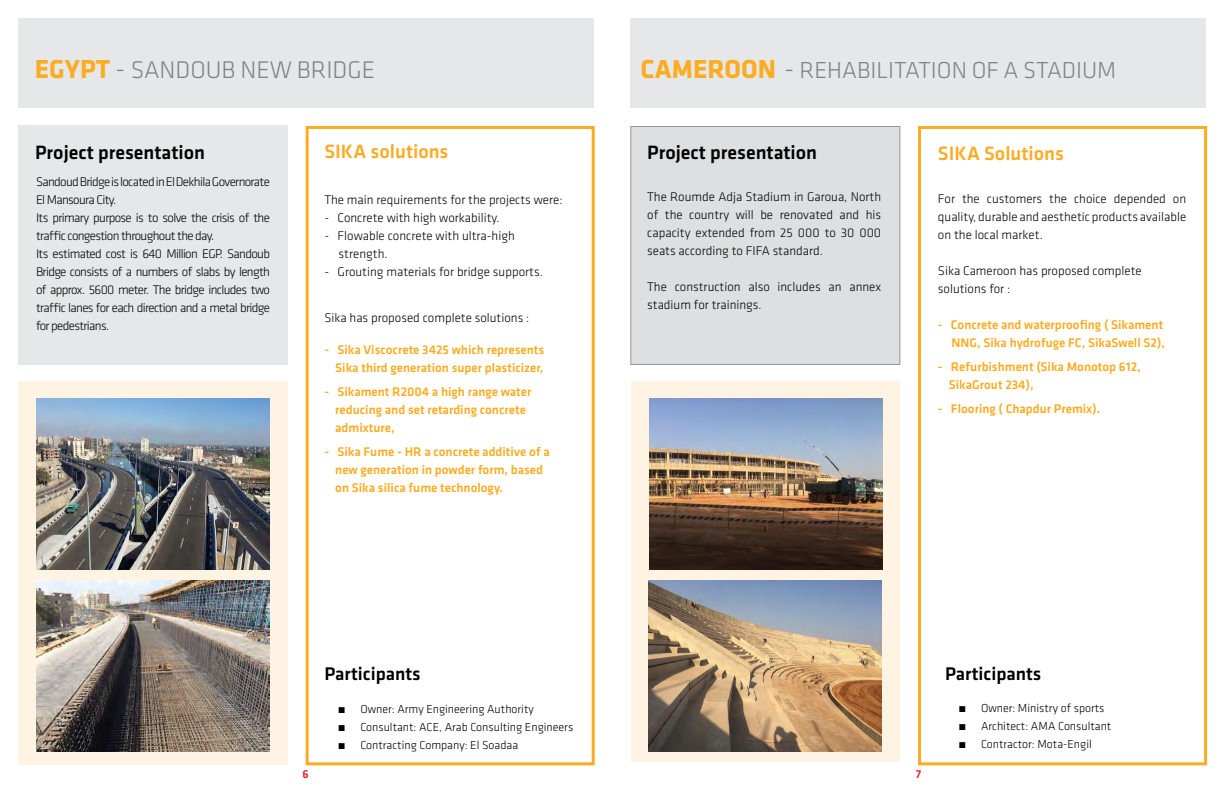
<style>
.page{position:relative;width:1224px;height:792px;background:#fff}
.page>*{position:absolute;margin:0;border:0;box-sizing:border-box;transform-origin:0 0}
.t1{font:300 25px "Klavika";color:#808285}
.t2{font:300 24px "Klavika";color:#808285}
.t3{font:500 20px "Klavika";color:#000}
.t4{font:500 20px "Klavika";color:#fbac23}
.t5{font:500 19px "Klavika";color:#000}
.t6{font:300 13px/18px "Klavika";color:#000}
.t7{font:500 13px/18px "Klavika";color:#fbac23}
.t8{font:300 13px/18px "Klavika";letter-spacing:-.05em;color:#000}
.t9{font:300 12px/18px "Klavika";color:#000}
.t10{font:500 12px "Klavika";color:#ed1d24}
.s1{font-weight:700;font-size:27px;color:#fbac23}
.s2{font-size:27px}
.s3{font-weight:500}
</style>
<div class="page">
<div style="left:306px;top:126px;width:289px;height:639px;background:#fff;border:3px solid #fbac23"></div>
<div style="left:18px;top:126px;width:270px;height:239px;background:#e6e7e8"></div>
<div style="left:18px;top:382px;width:270px;height:383px;background:#fff4e4"></div>
<div style="left:18px;top:18px;width:576px;height:90px;background:#e6e7e8"></div>
<img style="left:36px;top:399px;width:234px;height:170px">
<img style="left:36px;top:580px;width:234px;height:171px">
<div style="left:631px;top:382px;width:269px;height:380px;background:#fff4e4"></div>
<div style="left:630px;top:18px;width:576px;height:90px;background:#e6e7e8"></div>
<div style="left:630px;top:126px;width:270px;height:239px;background:#dedfe0;border:1px solid #939598"></div>
<div style="left:918px;top:126px;width:289px;height:639px;background:#fff;border:3px solid #fbac23"></div>
<img style="left:648px;top:580px;width:234px;height:171px">
<img style="left:649px;top:399px;width:234px;height:170px">
<h1 class="t1" style="left:35px;top:55px;width:342px"><span class="s1">EGYPT</span> <span class="s2">-</span> SANDOUB NEW BRIDGE</h1>
<h2 class="t2" style="left:641px;top:56px;width:477px"><span class="s1">CAMEROON</span> <span class="s2">-</span> REHABILITATION OF A STADIUM</h2>
<h3 class="t3" style="left:35px;top:139px;width:171px">Project presentation</h3>
<h3 class="t4" style="left:324px;top:138px;width:126px">SIKA solutions</h3>
<p class="t8" style="left:36px;top:173px;width:236px">Sandoud Bridge is located in El Dekhila Governorate El Mansoura City.<br>Its primary purpose is to solve the crisis of the traffic congestion throughout the day.<br>Its estimated cost is 640 Million EGP. Sandoub Bridge consists of a numbers of slabs by length of approx. 5600 meter. The bridge includes two traffic lanes for each direction and a metal bridge for pedestrians.</p>
<p class="t6" style="left:324px;top:190px;width:240px">The main requirements for the projects were:</p>
<p class="t6" style="left:324px;top:208px;width:177px">- Concrete with high workability.</p>
<p class="t6" style="left:339px;top:226px;width:178px;text-indent:-14px">- Flowable concrete with ultra-high strength.</p>
<p class="t6" style="left:324px;top:262px;width:220px">- Grouting materials for bridge supports.</p>
<p class="t6" style="left:324px;top:308px;width:206px">Sika has proposed complete solutions :</p>
<p class="t7" style="left:324px;top:340px;width:221px;text-align:right">- Sika Viscocrete 3425 which represents<br>Sika third generation super plasticizer,</p>
<p class="t7" style="left:335px;top:382px;width:198px;text-indent:-11px">- Sikament R2004 a high range water reducing and set retarding concrete admixture,</p>
<p class="t7" style="left:335px;top:442px;width:216px;text-indent:-11px">- Sika Fume - HR a concrete additive of a new generation in powder form, based on Sika silica fume technology.</p>
<h3 class="t3" style="left:647px;top:139px;width:171px">Project presentation</h3>
<p class="t6" style="left:647px;top:188px;width:235px;text-align:justify">The Roumde Adja Stadium in Garoua, North of the country will be renovated and his capacity extended from 25 000 to 30 000 seats according to FIFA standard.</p>
<p class="t6" style="left:647px;top:278px;width:236px">The construction also includes an annex stadium for trainings.</p>
<h3 class="t4" style="left:938px;top:140px;width:128px">SIKA Solutions</h3>
<p class="t6" style="left:938px;top:190px;width:250px;text-align:justify">For the customers the choice depended on quality, durable and aesthetic products available on the local market.</p>
<p class="t6" style="left:938px;top:262px;width:205px">Sika Cameroon has proposed complete solutions for :</p>
<p class="t7" style="left:938px;top:315px;width:228px;text-align:right">- Concrete and waterproofing ( Sikament<br>NNG, Sika hydrofuge FC, SikaSwell S2),</p>
<p class="t7" style="left:949px;top:357px;width:193px;text-indent:-11px">- Refurbishment (Sika Monotop 612,<br>SikaGrout 234),</p>
<p class="t7" style="left:938px;top:399px;width:164px">- Flooring ( Chapdur Premix).</p>
<h3 class="t5" style="left:324px;top:661px;width:98px">Participants</h3>
<p class="t9" style="left:338px;top:700px;width:237px"><span class="s3">́</span> Owner: Army Engineering Authority<br><span class="s3">́</span> Consultant: ACE, Arab Consulting Engineers <span class="s3">́</span> Contracting Company: El Soadaa</p>
<p class="t10" style="left:303px;top:766px;width:8px">6</p>
<p class="t10" style="left:916px;top:766px;width:7px">7</p>
<h3 class="t5" style="left:945px;top:661px;width:98px">Participants</h3>
<p class="t9" style="left:958px;top:698px;width:154px"><span class="s3">́</span> Owner: Ministry of sports <span class="s3">́</span> Architect: AMA Consultant <span class="s3">́</span> Contractor: Mota-Engil</p>
</div>
